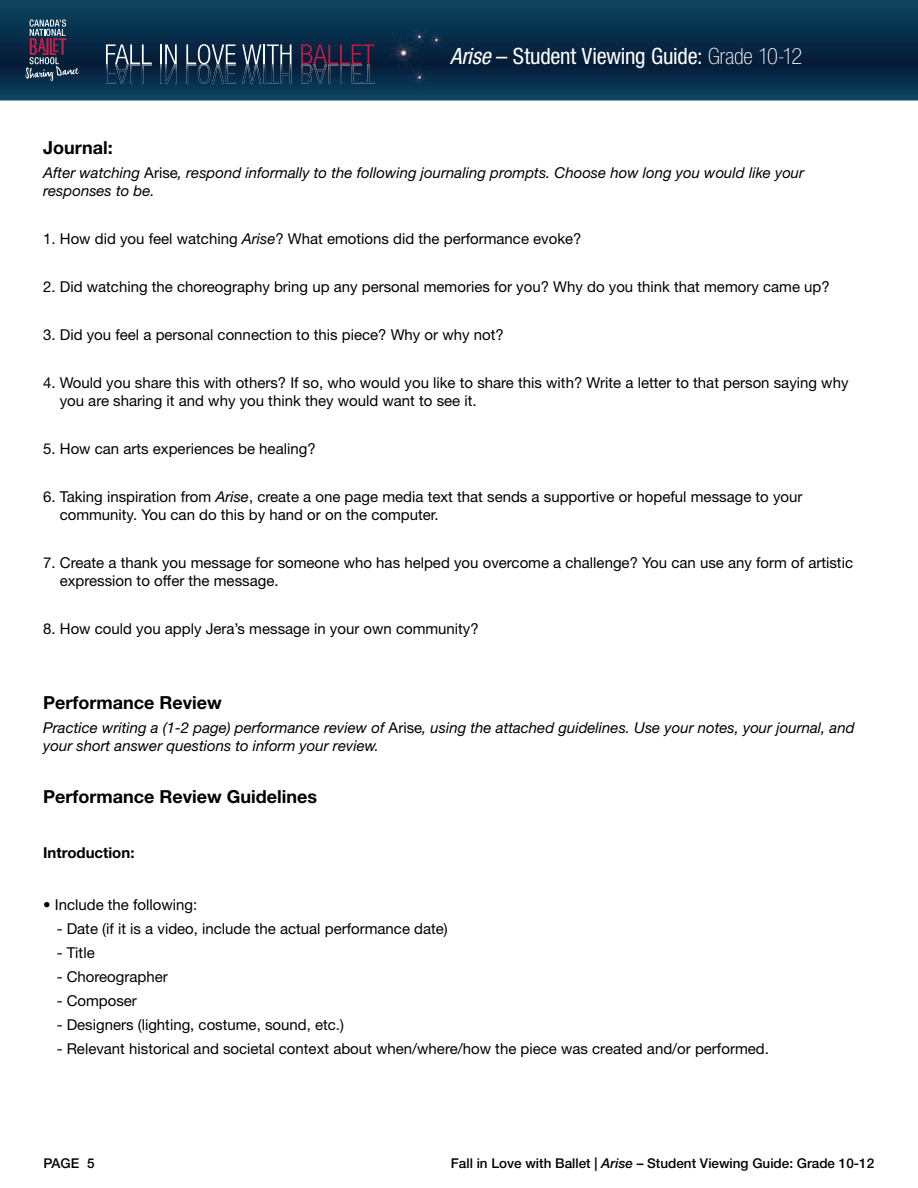
<style>
.page{position:relative;width:918px;height:1188px;background:#fff}
.page>*{position:absolute;margin:0;border:0;box-sizing:border-box;transform-origin:0 0}
.t1{font:condensed 22.5px "Helvetica Neue LT Std";letter-spacing:-.01em;color:#fff}
.t2{font:700 18px "Helvetica Neue LT Std";color:#000}
.t3{font:15px/18px "Helvetica Neue LT Std";color:#000}
.t4{font:italic 15px/18px "Helvetica Neue LT Std";color:#000}
.t5{font:700 15px "Helvetica Neue LT Std";color:#000}
.t6{font:500 13.5px "Helvetica Neue LT Std";color:#000}
.s1{font-style:italic}
.s2{font-weight:100}
.s3{font-style:normal}
</style>
<div class="page">
<div style="left:0;top:0;width:918px;height:63px;background:#0c3f5a"></div>
<svg style="left:0;top:19px;width:918px;height:82px"></svg>
<h1 class="t1" style="left:450px;top:43px;width:354px"><span class="s1">Arise</span> – Student Viewing Guide: <span class="s2">Grade 10-12</span></h1>
<p class="t2" style="left:43px;top:136px;width:71px">Journal:</p>
<p class="t4" style="left:43px;top:163px;width:763px">After watching <span class="s3">Arise</span>, respond informally to the following journaling prompts. Choose how long you would like your responses to be.</p>
<p class="t3" style="left:43px;top:229px;width:540px">1. How did you feel watching <span class="s1">Arise</span>? What emotions did the performance evoke?</p>
<p class="t3" style="left:43px;top:277px;width:788px">2. Did watching the choreography bring up any personal memories for you? Why do you think that memory came up?</p>
<p class="t3" style="left:43px;top:325px;width:462px">3. Did you feel a personal connection to this piece? Why or why not?</p>
<p class="t3" style="left:60px;top:373px;width:790px;text-indent:-17px">4. Would you share this with others? If so, who would you like to share this with? Write a letter to that person saying why you are sharing it and why you think they would want to see it.</p>
<p class="t3" style="left:43px;top:439px;width:274px">5. How can arts experiences be healing?</p>
<p class="t3" style="left:60px;top:487px;width:744px;text-indent:-17px">6. Taking inspiration from <span class="s1">Arise</span>, create a one page media text that sends a supportive or hopeful message to your community. You can do this by hand or on the computer.</p>
<p class="t3" style="left:60px;top:553px;width:795px;text-indent:-17px">7. Create a thank you message for someone who has helped you overcome a challenge? You can use any form of artistic expression to offer the message.</p>
<p class="t3" style="left:43px;top:619px;width:437px">8. How could you apply Jera’s message in your own community?</p>
<p class="t2" style="left:43px;top:692px;width:180px">Performance Review</p>
<p class="t4" style="left:43px;top:719px;width:813px">Practice writing a (1-2 page) performance review of <span class="s3">Arise</span>, using the attached guidelines. Use your notes, your journal, and your short answer questions to inform your review.</p>
<p class="t2" style="left:43px;top:785px;width:275px">Performance Review Guidelines</p>
<p class="t5" style="left:43px;top:843px;width:93px">Introduction:</p>
<p class="t3" style="left:43px;top:895px;width:156px">• Include the following:</p>
<p class="t3" style="left:57px;top:919px;width:393px">- Date (if it is a video, include the actual performance date)</p>
<p class="t3" style="left:57px;top:943px;width:40px">- Title</p>
<p class="t3" style="left:57px;top:967px;width:113px">- Choreographer</p>
<p class="t3" style="left:57px;top:991px;width:82px">- Composer</p>
<p class="t3" style="left:57px;top:1015px;width:289px">- Designers (lighting, costume, sound, etc.)</p>
<p class="t3" style="left:57px;top:1039px;width:714px">- Relevant historical and societal context about when/where/how the piece was created and/or performed.</p>
<p class="t6" style="left:44px;top:1155px;width:53px">PAGE 5</p>
<p class="t6" style="left:451px;top:1155px;width:425px">Fall in Love with Ballet | <span class="s1">Arise</span> – Student Viewing Guide: Grade 10-12</p>
</div>
